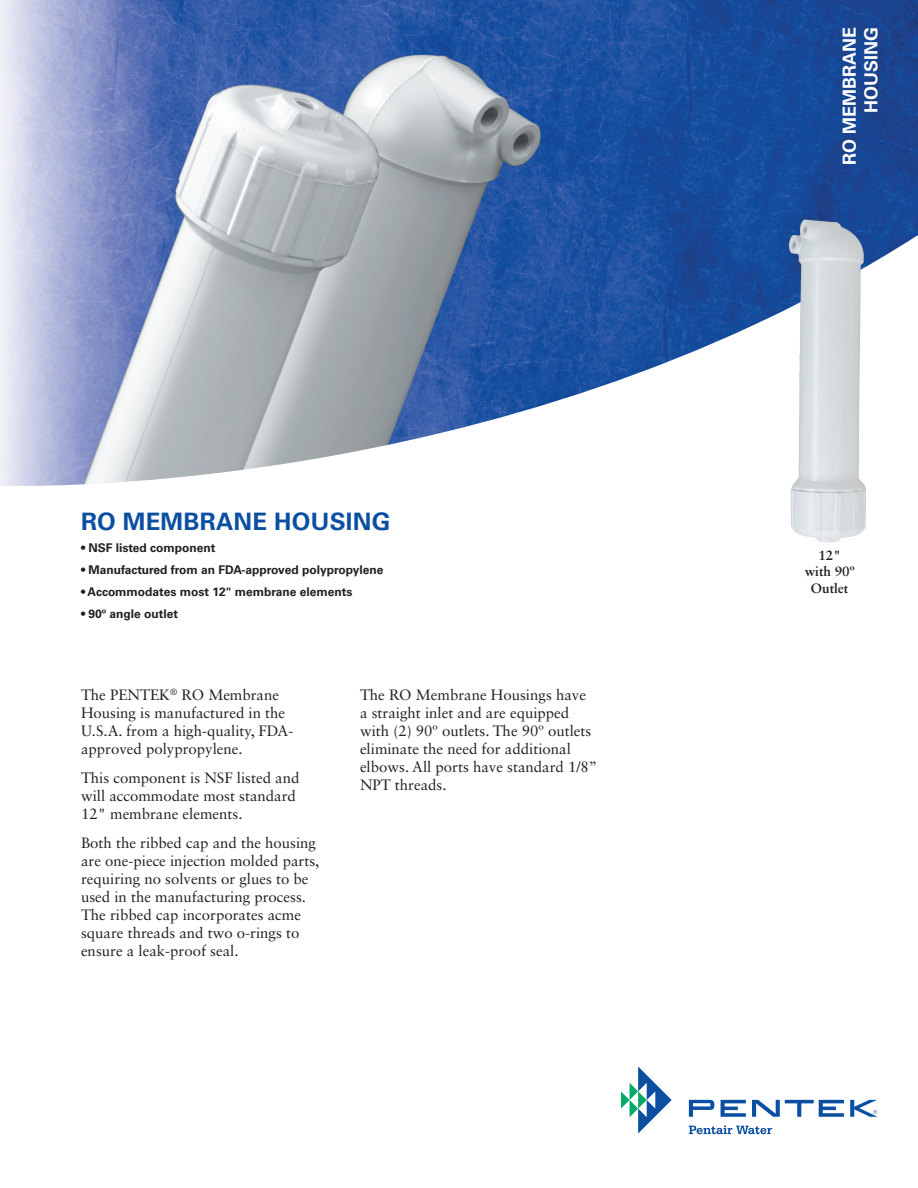
<style>
.page{position:relative;width:918px;height:1188px;background:#fff}
.page>*{position:absolute;margin:0;border:0;box-sizing:border-box;transform-origin:0 0}
.Headlines{font:700 24px "Univers LT Std";letter-spacing:.01em;color:#0a4fa2}
.Tab{font:700 18px/21.6px "Univers LT Std";color:#fff;text-align:right}
.Text__Front{font:15px/18px "Sabon LT Std";color:#231f20}
.Image_Labels{font:700 13.5px/16.2px "Sabon LT Std";color:#231f20;text-align:center}
.Bullets__Front{font:700 12px "Univers LT Std";color:#231f20}
</style>
<div class="page">
<svg style="left:621px;top:1066px;width:51px;height:68px"></svg>
<svg style="left:689px;top:1100px;width:25px;height:17px"></svg>
<svg style="left:721px;top:1100px;width:25px;height:17px"></svg>
<svg style="left:752px;top:1100px;width:92px;height:17px"></svg>
<svg style="left:689px;top:1125px;width:83px;height:9px"></svg>
<svg style="left:850px;top:1100px;width:28px;height:17px"></svg>
<img style="left:0;top:0;width:918px;height:486px">
<img style="left:789px;top:219px;width:77px;height:324px">
<p class="Headlines" style="left:81px;top:508px;width:153px">RO MEMBRANE</p>
<p class="Headlines" style="left:274px;top:508px;width:53px">HOUSING</p>
<p class="Bullets__Front" style="left:81px;top:541px;width:136px">• NSF listed component</p>
<p class="Bullets__Front" style="left:81px;top:563px;width:304px">• Manufactured from an FDA-approved polypropylene</p>
<p class="Bullets__Front" style="left:81px;top:585px;width:273px">• Accommodates most 12" membrane elements</p>
<p class="Bullets__Front" style="left:81px;top:607px;width:99px">• 90º angle outlet</p>
<p class="Text__Front" style="left:81px;top:686px;width:214px">The PENTEK<sup>®</sup> RO Membrane<br>Housing is manufactured in the<br>U.S.A. from a high-quality, FDA&shy;approved polypropylene.</p>
<p class="Text__Front" style="left:81px;top:768px;width:220px">This component is NSF listed and will accommodate most standard<br>12" membrane elements.</p>
<p class="Text__Front" style="left:81px;top:833px;width:240px">Both the ribbed cap and the housing are one-piece injection molded parts, requiring no solvents or glues to be used in the manufacturing process.<br>The ribbed cap incorporates acme square threads and two o-rings to ensure a leak-proof seal.</p>
<p class="Text__Front" style="left:360px;top:686px;width:239px">The RO Membrane Housings have<br>a straight inlet and are equipped with (2) 90º outlets. The 90º outlets eliminate the need for additional elbows. All ports have standard 1/8”<br>NPT threads.</p>
<p class="Tab" style="left:839px;top:165px;width:139px;rotate:-90deg">RO Membrane<br>Housing</p>
<p class="Image_Labels" style="left:805px;top:547px;width:51px">12" with 90º<br>Outlet</p>
</div>
